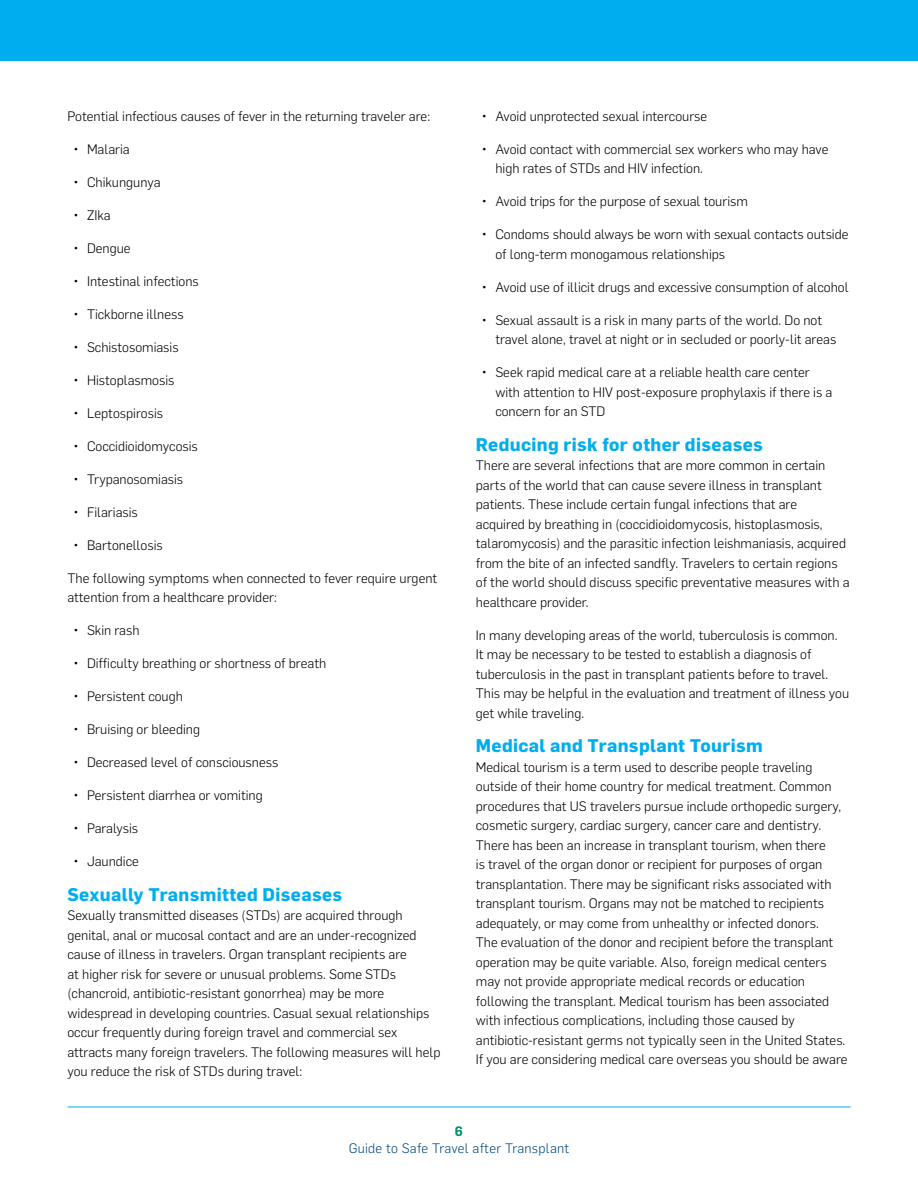
<style>
.page{position:relative;width:918px;height:1188px;background:#fff}
.page>*{position:absolute;margin:0;border:0;box-sizing:border-box;transform-origin:0 0}
.Sub_SubHeader{font:700 18px "Flama";letter-spacing:.02em;color:#00aeef}
.Body{font:300 13.5px/19.5px "Flama";color:#000}
.t1{font:300 13.5px "Flama";letter-spacing:.02em;color:#004a80}
.t2{font:600 13.5px "Flama";color:#00906d}
</style>
<div class="page">
<div style="left:0;top:0;width:918px;height:60px;background:#00aeef"></div>
<hr style="left:68px;top:1107px;width:782px;height:1px;background:#00aeef">
<p class="Body" style="left:68px;top:106px;width:364px">Potential infectious causes of fever in the returning traveler are:</p>
<p class="Body" style="left:74px;top:139px;width:58px">• Malaria</p>
<p class="Body" style="left:74px;top:172px;width:89px">• Chikungunya</p>
<p class="Body" style="left:74px;top:205px;width:39px">• ZIka</p>
<p class="Body" style="left:74px;top:238px;width:59px">• Dengue</p>
<p class="Body" style="left:74px;top:271px;width:127px">• Intestinal infections</p>
<p class="Body" style="left:74px;top:304px;width:112px">• Tickborne illness</p>
<p class="Body" style="left:74px;top:337px;width:107px">• Schistosomiasis</p>
<p class="Body" style="left:74px;top:370px;width:103px">• Histoplasmosis</p>
<p class="Body" style="left:74px;top:403px;width:91px">• Leptospirosis</p>
<p class="Body" style="left:74px;top:436px;width:126px">• Coccidioidomycosis</p>
<p class="Body" style="left:74px;top:469px;width:111px">• Trypanosomiasis</p>
<p class="Body" style="left:74px;top:502px;width:66px">• Filariasis</p>
<p class="Body" style="left:74px;top:535px;width:91px">• Bartonellosis</p>
<p class="Body" style="left:68px;top:568px;width:371px">The following symptoms when connected to fever require urgent attention from a healthcare provider:</p>
<p class="Body" style="left:74px;top:620px;width:68px">• Skin rash</p>
<p class="Body" style="left:74px;top:653px;width:254px">• Difficulty breathing or shortness of breath</p>
<p class="Body" style="left:74px;top:686px;width:111px">• Persistent cough</p>
<p class="Body" style="left:74px;top:719px;width:128px">• Bruising or bleeding</p>
<p class="Body" style="left:74px;top:752px;width:206px">• Decreased level of consciousness</p>
<p class="Body" style="left:74px;top:785px;width:191px">• Persistent diarrhea or vomiting</p>
<p class="Body" style="left:74px;top:818px;width:66px">• Paralysis</p>
<p class="Body" style="left:74px;top:851px;width:67px">• Jaundice</p>
<p class="Sub_SubHeader" style="left:68px;top:881px;width:276px">Sexually Transmitted Diseases</p>
<p class="Body" style="left:68px;top:905px;width:374px">Sexually transmitted diseases (STDs) are acquired through genital, anal or mucosal contact and are an under-recognized cause of illness in travelers. Organ transplant recipients are<br>at higher risk for severe or unusual problems. Some STDs (chancroid, antibiotic-resistant gonorrhea) may be more widespread in developing countries. Casual sexual relationships occur frequently during foreign travel and commercial sex attracts many foreign travelers. The following measures will help you reduce the risk of STDs during travel:</p>
<p class="Body" style="left:482px;top:106px;width:227px">• Avoid unprotected sexual intercourse</p>
<p class="Body" style="left:495px;top:139px;width:335px;text-indent:-14px">• Avoid contact with commercial sex workers who may have high rates of STDs and HIV infection.</p>
<p class="Body" style="left:482px;top:191px;width:268px">• Avoid trips for the purpose of sexual tourism</p>
<p class="Body" style="left:495px;top:224px;width:355px;text-indent:-14px">• Condoms should always be worn with sexual contacts outside of long-term monogamous relationships</p>
<p class="Body" style="left:482px;top:277px;width:368px">• Avoid use of illicit drugs and excessive consumption of alcohol</p>
<p class="Body" style="left:495px;top:310px;width:342px;text-indent:-14px">• Sexual assault is a risk in many parts of the world. Do not travel alone, travel at night or in secluded or poorly-lit areas</p>
<p class="Body" style="left:495px;top:362px;width:339px;text-indent:-14px">• Seek rapid medical care at a reliable health care center with attention to HIV post-exposure prophylaxis if there is a concern for an STD</p>
<p class="Sub_SubHeader" style="left:476px;top:431px;width:289px">Reducing risk for other diseases</p>
<p class="Body" style="left:476px;top:455px;width:375px">There are several infections that are more common in certain parts of the world that can cause severe illness in transplant patients. These include certain fungal infections that are acquired by breathing in (coccidioidomycosis, histoplasmosis, talaromycosis) and the parasitic infection leishmaniasis, acquired from the bite of an infected sandfly. Travelers to certain regions of the world should discuss specific preventative measures with a healthcare provider.</p>
<p class="Body" style="left:476px;top:625px;width:375px">In many developing areas of the world, tuberculosis is common.<br>It may be necessary to be tested to establish a diagnosis of tuberculosis in the past in transplant patients before to travel.<br>This may be helpful in the evaluation and treatment of illness you get while traveling.</p>
<p class="Sub_SubHeader" style="left:476px;top:733px;width:288px">Medical and Transplant Tourism</p>
<p class="Body" style="left:476px;top:757px;width:373px">Medical tourism is a term used to describe people traveling outside of their home country for medical treatment. Common procedures that US travelers pursue include orthopedic surgery, cosmetic surgery, cardiac surgery, cancer care and dentistry.<br>There has been an increase in transplant tourism, when there<br>is travel of the organ donor or recipient for purposes of organ transplantation. There may be significant risks associated with transplant tourism. Organs may not be matched to recipients adequately, or may come from unhealthy or infected donors.<br>The evaluation of the donor and recipient before the transplant operation may be quite variable. Also, foreign medical centers may not provide appropriate medical records or education following the transplant. Medical tourism has been associated with infectious complications, including those caused by antibiotic-resistant germs not typically seen in the United States.<br>If you are considering medical care overseas you should be aware</p>
<p class="t2" style="left:455px;top:1122px;width:10px">6</p>
<p class="t1" style="left:349px;top:1139px;width:222px">Guide to Safe Travel after Transplant</p>
</div>
